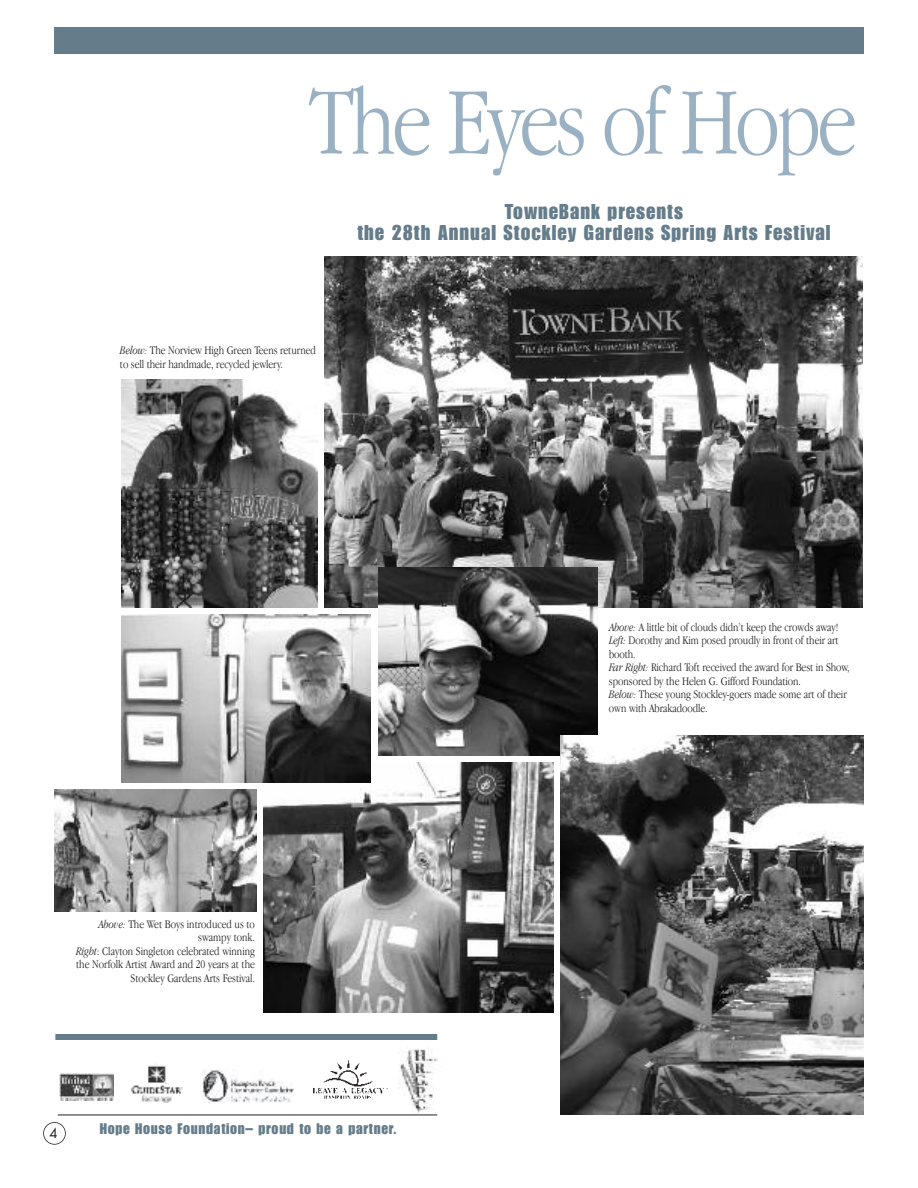
<style>
.page{position:relative;width:918px;height:1188px;background:#fff}
.page>*{position:absolute;margin:0;border:0;box-sizing:border-box;transform-origin:0 0}
.t1{font:300 condensed 99px "Garamond IT Cby BT";letter-spacing:-.035em;color:#9ab1c4}
.t2{font:21px/21px "Impact";letter-spacing:.05em;color:#657c8a;text-align:center}
.t3{font:15px "Impact";letter-spacing:.05em;color:#657c8a}
.t4{font:13.5px "Futura ICG";color:#231f20}
.t5{font:300 condensed 12px/13.5px "Garamond IT Cby BT";letter-spacing:-.005em;color:#231f20}
.s1{font-style:italic}
</style>
<div class="page">
<div style="left:54px;top:27px;width:810px;height:27px;background:#657c8a"></div>
<img style="left:324px;top:256px;width:539px;height:352px">
<img style="left:54px;top:790px;width:202px;height:121px">
<div style="left:43px;top:1122px;width:23px;height:23px;border:2px solid #231f20;border-radius:50%"></div>
<img style="left:203px;top:1069px;width:90px;height:33px">
<img style="left:131px;top:1063px;width:52px;height:39px">
<img style="left:313px;top:1060px;width:75px;height:39px">
<hr style="left:58px;top:1115px;width:379px;height:1px;background:#231f20">
<div style="left:55px;top:1034px;width:382px;height:6px;background:#657c8a"></div>
<img style="left:59px;top:1074px;width:54px;height:27px">
<img style="left:400px;top:1049px;width:38px;height:63px">
<img style="left:378px;top:567px;width:220px;height:189px">
<img style="left:122px;top:379px;width:195px;height:229px">
<img style="left:560px;top:736px;width:304px;height:378px">
<img style="left:263px;top:763px;width:290px;height:249px">
<img style="left:122px;top:614px;width:248px;height:169px">
<h1 class="t1" style="left:308px;top:85px;width:551px">The Eyes of Hope</h1>
<h2 class="t2" style="left:357px;top:202px;width:475px">TowneBank presents<br>the 28th Annual Stockley Gardens Spring Arts Festival</h2>
<p class="t5" style="left:120px;top:345px;width:197px"><span class="s1">Below:</span> The Norview High Green Teens returned to sell their handmade, recycled jewlery.</p>
<p class="t5" style="left:76px;top:918px;width:180px;text-align:right"><span class="s1">Above:</span> The Wet Boys introduced us to swampy tonk.<br><span class="s1">Right</span>: Clayton Singleton celebrated winning the Norfolk Artist Award and 20 years at the Stockley Gardens Arts Festival.</p>
<p class="t4" style="left:49px;top:1126px;width:10px">4</p>
<p class="t3" style="left:100px;top:1124px;width:298px">Hope House Foundation– proud to be a partner.</p>
<p class="t5" style="left:609px;top:621px;width:242px"><span class="s1">Above:</span> A little bit of clouds didn’t keep the crowds away!<br><span class="s1">Left:</span> Dorothy and Kim posed proudly in front of their art booth.<br><span class="s1">Far Right:</span> Richard Toft received the award for Best in Show, sponsored by the Helen G. Gifford Foundation.<br><span class="s1">Below:</span> These young Stockley-goers made some art of their own with Abrakadoodle.</p>
</div>
